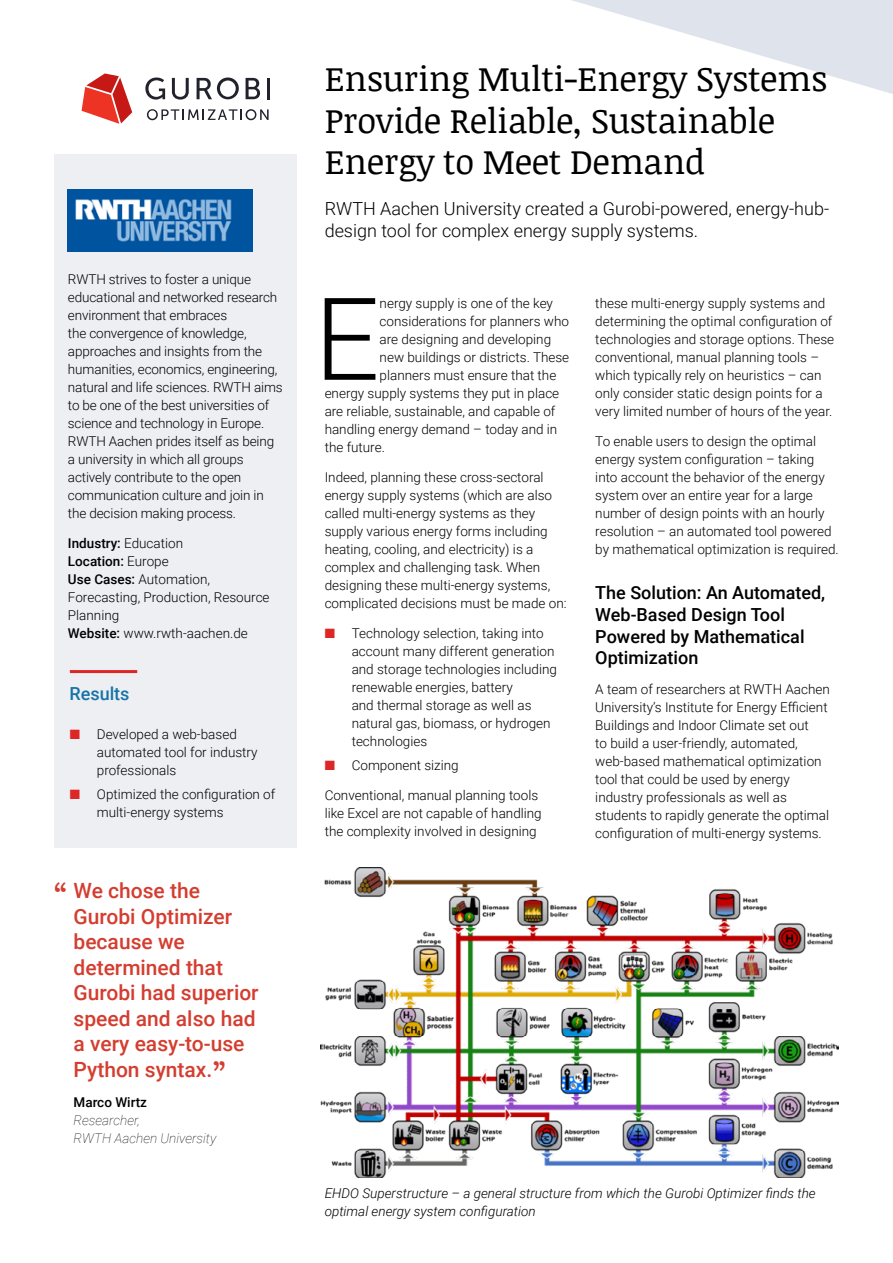
<style>
.page{position:relative;width:893px;height:1263px;background:#fff}
.page>*{position:absolute;margin:0;border:0;box-sizing:border-box;transform-origin:0 0}
.t1{font:300 114.75px "Roboto";color:#000}
.t2{font:34.5px/41.4px "Noticia Text";letter-spacing:-.01em;color:#000}
.t3{font:500 21px/25.5px "Roboto";color:#d43d2f}
.t4{font:300 18px/21.6px "Roboto";color:#000}
.t5{font:500 18px/21.6px "Roboto";color:#000}
.t6{font:500 18px "Roboto";color:#1774a8}
.t7{font:300 13.5px/18px "Roboto";color:#000}
.t8{font:italic 300 13.5px/18px "Roboto";color:#000}
.t9{font:italic 100 13.5px/18px "Roboto";color:#000}
.t10{font:500 13.5px "Roboto";color:#000}
.s1{font-weight:500}
.s2{color:#dc2726}
.s3{font-family:"Noticia Text";font-weight:700;font-size:28.5px}
</style>
<div class="page">
<svg style="left:572px;top:0;width:321px;height:94px"></svg>
<svg style="left:147px;top:109px;width:122px;height:11px"></svg>
<svg style="left:145px;top:77px;width:20px;height:23px"></svg>
<svg style="left:172px;top:78px;width:17px;height:22px"></svg>
<svg style="left:197px;top:77px;width:42px;height:22px"></svg>
<svg style="left:246px;top:78px;width:14px;height:21px"></svg>
<hr style="left:267px;top:78px;width:3px;height:21px;background:#22222c">
<svg style="left:82px;top:73px;width:50px;height:51px"></svg>
<div style="left:54px;top:154px;width:243px;height:693px;background:#edeff3"></div>
<hr style="left:70px;top:670px;width:67px;height:3px;background:#dc2726">
<img style="left:68px;top:190px;width:184px;height:61px">
<img style="left:321px;top:867px;width:518px;height:311px">
<p class="t7" style="left:68px;top:270px;width:216px">RWTH strives to foster a unique educational and networked research environment that embraces<br>the convergence of knowledge, approaches and insights from the humanities, economics, engineering, natural and life sciences. RWTH aims to be one of the best universities of science and technology in Europe.<br>RWTH Aachen prides itself as being a university in which all groups actively contribute to the open communication culture and join in the decision making process.</p>
<p class="t7" style="left:68px;top:533px;width:203px"><span class="s1">Industry:</span> Education<br><span class="s1">Location:</span> Europe<br><span class="s1">Use Cases:</span> Automation,<br>Forecasting, Production, Resource<br>Planning<br><span class="s1">Website:</span> www.rwth-aachen.de</p>
<h3 class="t6" style="left:69px;top:681px;width:62px">Results</h3>
<p class="t7" style="left:97px;top:724px;width:162px;text-indent:-27px"><span class="s2">■</span> Developed a web-based automated tool for industry professionals</p>
<p class="t7" style="left:97px;top:784px;width:180px;text-indent:-27px"><span class="s2">■</span> Optimized the configuration of multi-energy systems</p>
<h3 class="t3" style="left:74px;top:877px;width:187px;text-indent:-20px"><span class="s3">“</span> We chose the<br>Gurobi Optimizer because we determined that<br>Gurobi had superior speed and also had a very easy-to-use<br>Python syntax.<span class="s3">”</span></h3>
<p class="t10" style="left:74px;top:1092px;width:75px">Marco Wirtz</p>
<p class="t9" style="left:74px;top:1110px;width:144px">Researcher,<br>RWTH Aachen University</p>
<h2 class="t2" style="left:325px;top:57px;width:504px">Ensuring Multi-Energy Systems<br>Provide Reliable, Sustainable<br>Energy to Meet Demand</h2>
<h3 class="t4" style="left:325px;top:197px;width:506px">RWTH Aachen University created a Gurobi-powered, energy-hub&shy;design tool for complex energy supply systems.</h3>
<h1 class="t1" style="left:314px;top:259px;width:67px">E</h1>
<p class="t7" style="left:380px;top:293px;width:175px">nergy supply is one of the key</p>
<p class="t7" style="left:380px;top:311px;width:191px">considerations for planners who</p>
<p class="t7" style="left:380px;top:329px;width:173px">are designing and developing</p>
<p class="t7" style="left:380px;top:347px;width:191px">new buildings or districts. These</p>
<p class="t7" style="left:380px;top:365px;width:178px">planners must ensure that the</p>
<p class="t7" style="left:325px;top:383px;width:236px">energy supply systems they put in place</p>
<p class="t7" style="left:325px;top:401px;width:232px">are reliable, sustainable, and capable of</p>
<p class="t7" style="left:325px;top:419px;width:234px">handling energy demand – today and in</p>
<p class="t7" style="left:325px;top:437px;width:62px">the future.</p>
<p class="t7" style="left:325px;top:467px;width:244px">Indeed, planning these cross-sectoral energy supply systems (which are also called multi-energy systems as they supply various energy forms including heating, cooling, and electricity) is a complex and challenging task. When designing these multi-energy systems, complicated decisions must be made on:</p>
<p class="t7" style="left:352px;top:623px;width:207px;text-indent:-27px"><span class="s2">■</span> Technology selection, taking into account many different generation and storage technologies including renewable energies, battery<br>and thermal storage as well as natural gas, biomass, or hydrogen technologies</p>
<p class="t7" style="left:325px;top:755px;width:136px"><span class="s2">■</span> Component sizing</p>
<p class="t7" style="left:325px;top:785px;width:219px">Conventional, manual planning tools like Excel are not capable of handling the complexity involved in designing</p>
<p class="t7" style="left:595px;top:293px;width:240px">these multi-energy supply systems and determining the optimal configuration of technologies and storage options. These conventional, manual planning tools – which typically rely on heuristics – can only consider static design points for a very limited number of hours of the year.</p>
<p class="t7" style="left:595px;top:431px;width:245px">To enable users to design the optimal energy system configuration – taking into account the behavior of the energy system over an entire year for a large number of design points with an hourly resolution – an automated tool powered by mathematical optimization is required.</p>
<h3 class="t5" style="left:595px;top:581px;width:231px">The Solution: An Automated,<br>Web-Based Design Tool<br>Powered by Mathematical<br>Optimization</h3>
<p class="t7" style="left:595px;top:680px;width:236px">A team of researchers at RWTH Aachen University’s Institute for Energy Efficient Buildings and Indoor Climate set out<br>to build a user-friendly, automated, web-based mathematical optimization tool that could be used by energy industry professionals as well as students to rapidly generate the optimal configuration of multi-energy systems.</p>
<p class="t8" style="left:325px;top:1184px;width:493px">EHDO Superstructure – a general structure from which the Gurobi Optimizer finds the optimal energy system configuration</p>
</div>
